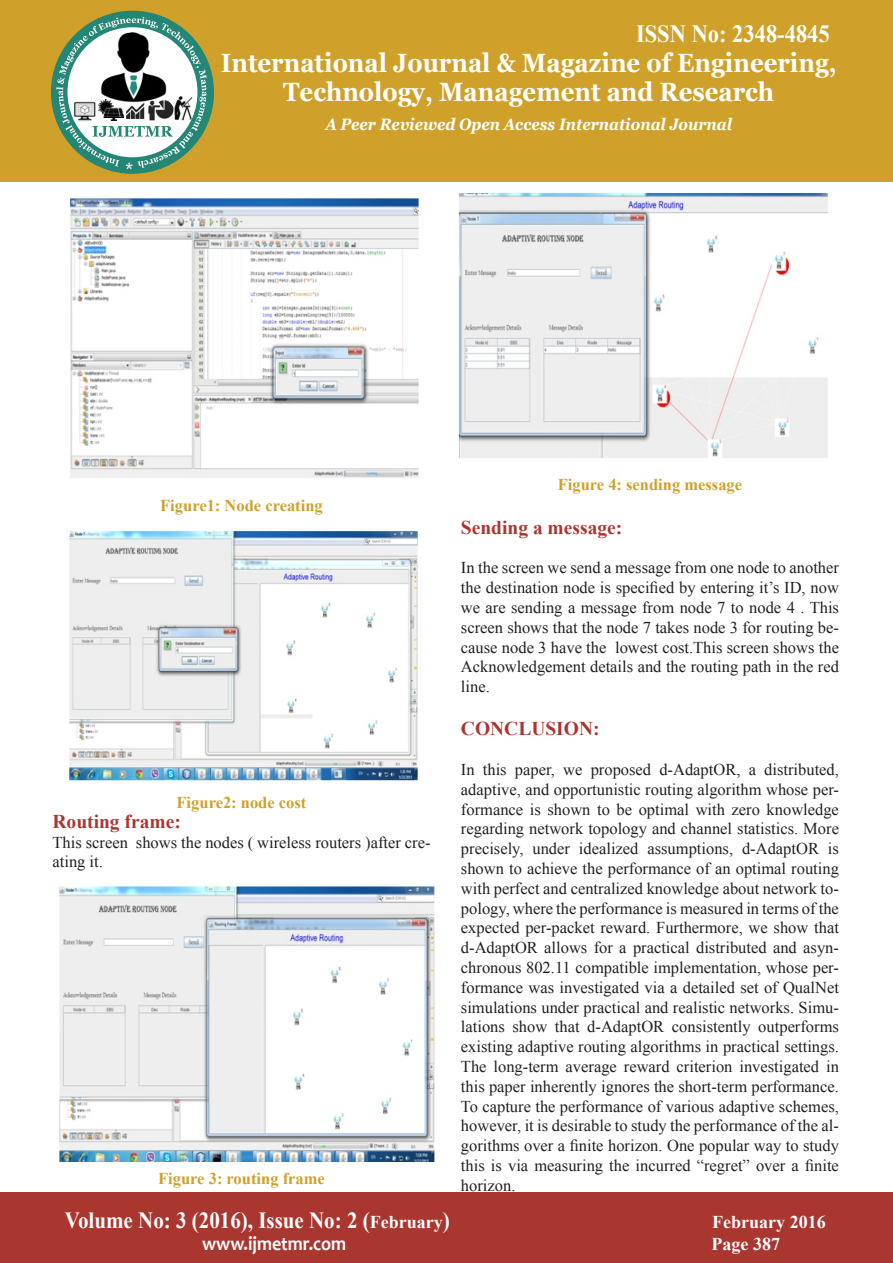
<style>
.page{position:relative;width:893px;height:1263px;background:#fff}
.page>*{position:absolute;margin:0;border:0;box-sizing:border-box;transform-origin:0 0}
.t1{font:700 26.4px/28.8px "Georgia";color:#fff;text-align:center;scale:.91 1}
.t2{font:700 24.75px "Times New Roman";color:#fff;scale:.91 1}
.t3{font:700 23.1px "Times New Roman";color:#fff;scale:.91 1}
.t4{font:700 19.8px "Candara";color:#fff;scale:.91 1}
.t5{font:700 19.5px "Times New Roman";color:#aa3630}
.t6{font:700 18px "Times New Roman";color:#fff}
.t7{font:16.5px/19.8px "Times New Roman";color:#231f20;text-align:justify}
.t8{font:700 16.5px "Times New Roman";color:#d0a12a}
.t9{font:italic 700 16.5px "Georgia";color:#fff;scale:.91 1}
.s1{font-size:18px}
</style>
<div class="page">
<div style="left:0;top:0;width:893px;height:182px;background:#d0a12a"></div>
<div style="left:51px;top:11px;width:163px;height:163px;background:#248675;border-radius:50%"></div>
<svg style="left:56px;top:17px;width:151px;height:152px"></svg>
<img style="left:146px;top:99px;width:28px;height:23px">
<img style="left:174px;top:96px;width:21px;height:25px">
<img style="left:99px;top:31px;width:72px;height:74px">
<img style="left:72px;top:101px;width:25px;height:21px">
<img style="left:99px;top:99px;width:25px;height:21px">
<div style="left:0;top:1192px;width:893px;height:71px;background:#aa3630"></div>
<img style="left:69px;top:197px;width:351px;height:281px">
<img style="left:68px;top:530px;width:350px;height:251px">
<img style="left:458px;top:192px;width:370px;height:266px">
<img style="left:58px;top:885px;width:377px;height:277px">
<h2 class="t2" style="left:636px;top:16px;width:214px">ISSN No: 2348-4845</h2>
<h1 class="t1" style="left:221px;top:49px;width:678px">International Journal &amp; Magazine of Engineering,<br>Technology, Management and Research</h1>
<p class="t9" style="left:325px;top:113px;width:448px">A Peer Reviewed Open Access International Journal</p>
<p class="t8" style="left:160px;top:494px;width:164px">Figure1: Node creating</p>
<p class="t8" style="left:177px;top:791px;width:131px">Figure2: node cost</p>
<p class="t5" style="left:52px;top:808px;width:130px">Routing frame:</p>
<p class="t7" style="left:52px;top:832px;width:380px">This screen shows the nodes ( wireless routers )after cre&shy;ating it.</p>
<p class="t8" style="left:158px;top:1167px;width:168px">Figure 3: routing frame</p>
<p class="t8" style="left:558px;top:474px;width:186px">Figure 4: sending message</p>
<p class="t5" style="left:461px;top:514px;width:163px">Sending a message:</p>
<p class="t7" style="left:461px;top:558px;width:380px">In the screen we send a message from one node to another the destination node is specified by entering it’s ID, now we are sending a message from node 7 to node 4 . This screen shows that the node 7 takes node 3 for routing be&shy;cause node 3 have the lowest cost.This screen shows the Acknowledgement details and the routing path in the red line.</p>
<p class="t5" style="left:461px;top:715px;width:140px">CONCLUSION:</p>
<p class="t7" style="left:461px;top:759px;width:380px">In this paper, we proposed d-AdaptOR, a distributed, adaptive, and opportunistic routing algorithm whose per&shy;formance is shown to be optimal with zero knowledge regarding network topology and channel statistics. More precisely, under idealized assumptions, d-AdaptOR is shown to achieve the performance of an optimal routing with perfect and centralized knowledge about network to&shy;pology, where the performance is measured in terms of the expected per-packet reward. Furthermore, we show that d-AdaptOR allows for a practical distributed and asyn&shy;chronous 802.11 compatible implementation, whose per&shy;formance was investigated via a detailed set of QualNet simulations under practical and realistic networks. Simu&shy;lations show that d-AdaptOR consistently outperforms existing adaptive routing algorithms in practical settings.<br>The long-term average reward criterion investigated in this paper inherently ignores the short-term performance.<br>To capture the performance of various adaptive schemes, however, it is desirable to study the performance of the al&shy;gorithms over a finite horizon. One popular way to study this is via measuring the incurred “regret” over a finite horizon.</p>
<h3 class="t3" style="left:65px;top:1204px;width:424px">Volume No: 3 (2016), Issue No: 2 (<span class="s1">February</span>)</h3>
<p class="t6" style="left:712px;top:1210px;width:115px">February 2016</p>
<p class="t4" style="left:202px;top:1231px;width:160px">www.ijmetmr.com</p>
<p class="t6" style="left:711px;top:1231px;width:70px">Page 387</p>
</div>
